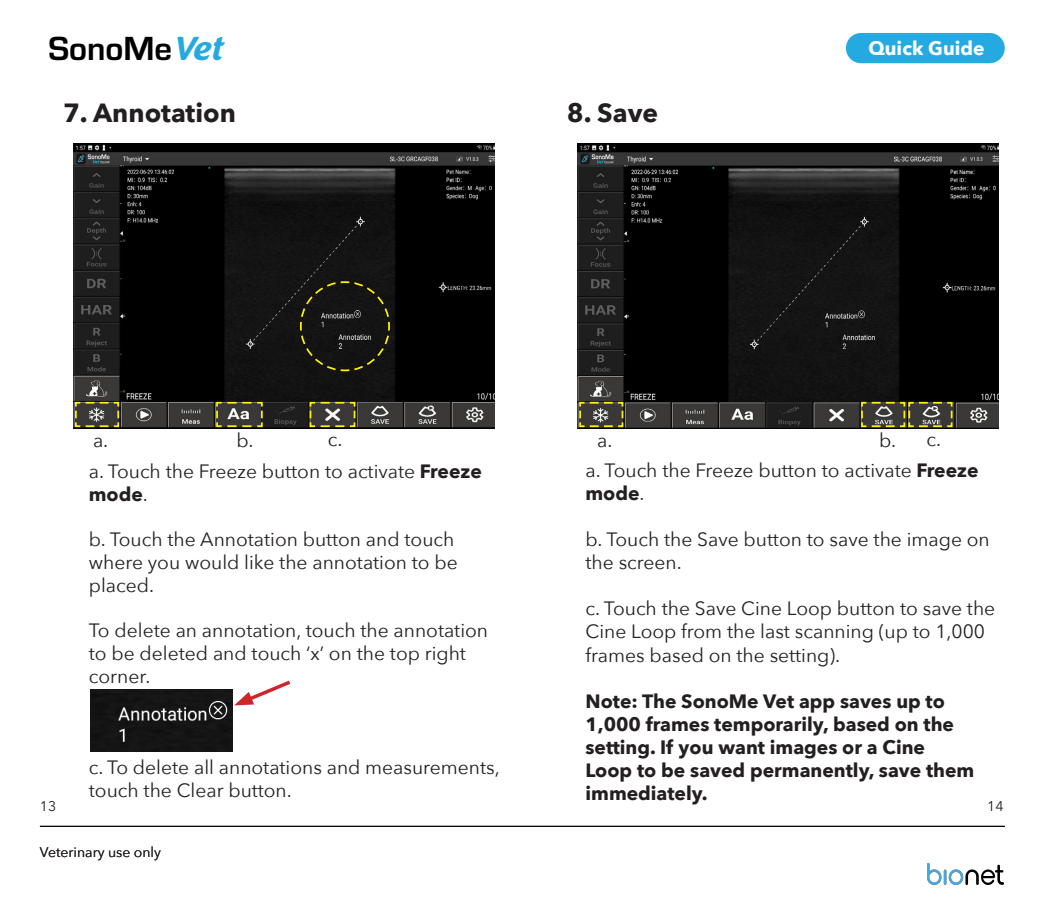
<style>
.page{position:relative;width:1040px;height:914px;background:#fff}
.page>*{position:absolute;margin:0;border:0;box-sizing:border-box;transform-origin:0 0}
.t1{font:700 34.65px "Eurostile";color:#000}
.t2{font:700 26.25px "Avenir Next";color:#231f20}
.t3{font:19.25px/22.8px "Avenir Next";color:#231f20}
.t4{font:700 19.25px/23.1px "Avenir Next";color:#231f20}
.t5{font:700 19.25px "Avenir Next";color:#fff}
.t6{font:14px "Avenir Next";color:#231f20}
.s1{font-family:"Congenial";font-style:italic;color:#24aae1}
.s2{font-weight:700}
</style>
<div class="page">
<div style="left:846px;top:33px;width:158px;height:30px;background:#24aae1;border-radius:15px"></div>
<hr style="left:40px;top:825px;width:964px;height:1px;background:#000">
<img style="left:74px;top:143px;width:421px;height:285px">
<svg style="left:74px;top:401px;width:46px;height:27px"></svg>
<svg style="left:215px;top:401px;width:48px;height:27px"></svg>
<svg style="left:309px;top:401px;width:47px;height:27px"></svg>
<svg style="left:299px;top:280px;width:92px;height:92px;background:#201f17"></svg>
<img style="left:91px;top:689px;width:141px;height:62px">
<svg style="left:234px;top:680px;width:57px;height:25px"></svg>
<img style="left:577px;top:143px;width:421px;height:285px">
<svg style="left:578px;top:401px;width:46px;height:27px"></svg>
<svg style="left:860px;top:401px;width:93px;height:27px;background:#5d5b3e"></svg>
<img style="left:927px;top:863px;width:76px;height:21px">
<p class="t1" style="left:48px;top:23px;width:185px">SonoMe<span class="s1">Vet</span></p>
<p class="t5" style="left:868px;top:32px;width:118px">Quick Guide</p>
<p class="t2" style="left:63px;top:90px;width:174px">7. Annotation</p>
<p class="t3" style="left:93px;top:428px;width:17px">a.</p>
<p class="t3" style="left:236px;top:428px;width:19px">b.</p>
<p class="t3" style="left:328px;top:427px;width:16px">c.</p>
<p class="t2" style="left:566px;top:90px;width:93px">8. Save</p>
<p class="t3" style="left:597px;top:428px;width:17px">a.</p>
<p class="t3" style="left:879px;top:428px;width:19px">b.</p>
<p class="t3" style="left:926px;top:427px;width:16px">c.</p>
<p class="t3" style="left:585px;top:457px;width:394px">a. Touch the Freeze button to activate <span class="s2">Freeze mode</span>.</p>
<p class="t3" style="left:585px;top:527px;width:406px">b. Touch the Save button to save the image on the screen.</p>
<p class="t3" style="left:585px;top:596px;width:411px">c. Touch the Save Cine Loop button to save the<br>Cine Loop from the last scanning (up to 1,000 frames based on the setting).</p>
<p class="t4" style="left:585px;top:689px;width:390px">Note: The SonoMe Vet app saves up to<br>1,000 frames temporarily, based on the setting. If you want images or a Cine<br>Loop to be saved permanently, save them immediately.</p>
<p class="t3" style="left:89px;top:459px;width:394px">a. Touch the Freeze button to activate <span class="s2">Freeze mode</span>.</p>
<p class="t3" style="left:89px;top:527px;width:370px">b. Touch the Annotation button and touch where you would like the annotation to be placed.</p>
<p class="t3" style="left:89px;top:618px;width:401px">To delete an annotation, touch the annotation to be deleted and touch ‘x’ on the top right corner.</p>
<p class="t3" style="left:89px;top:755px;width:412px">c. To delete all annotations and measurements, touch the Clear button.</p>
<p class="t6" style="left:40px;top:794px;width:18px">13</p>
<p class="t6" style="left:987px;top:794px;width:18px">14</p>
<p class="t6" style="left:40px;top:839px;width:123px">Veterinary use only</p>
</div>
